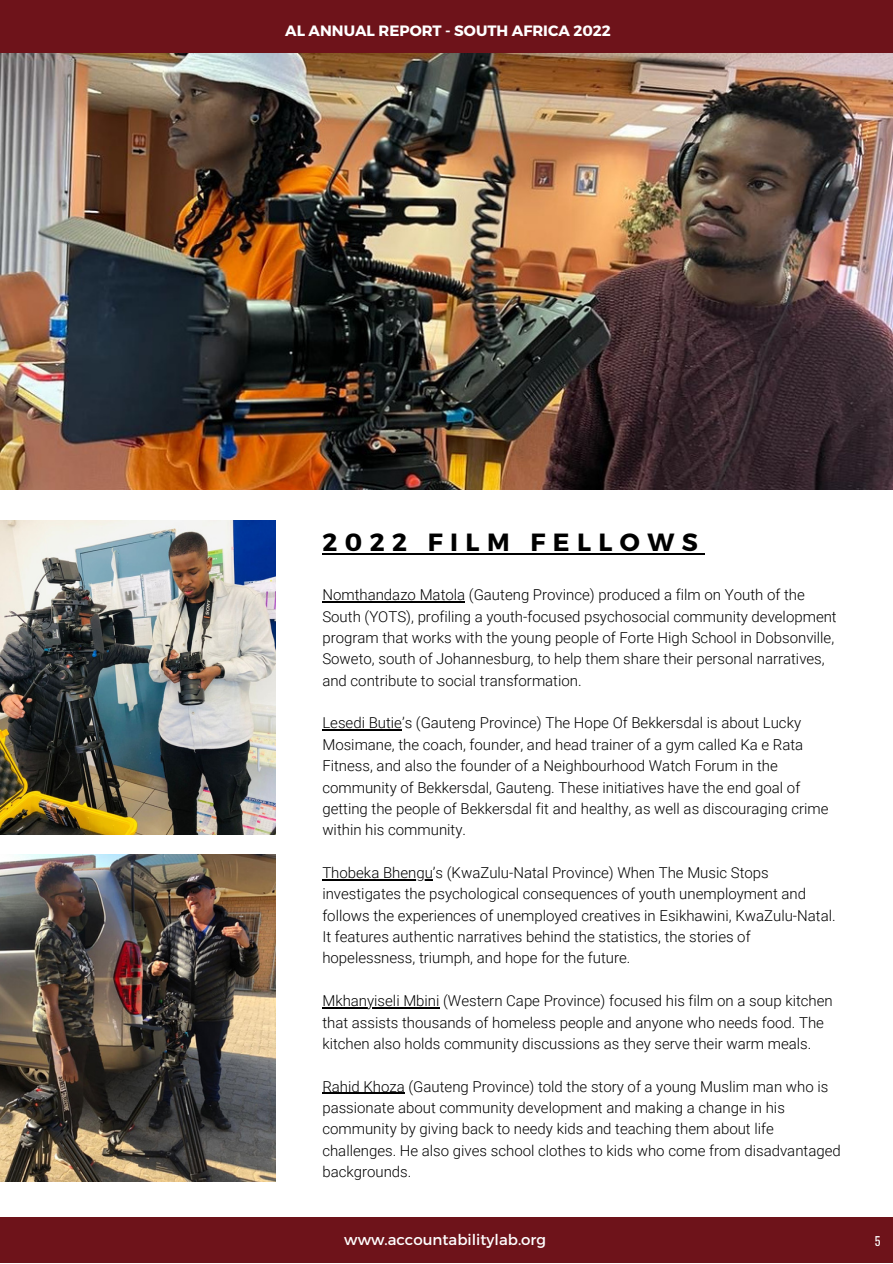
<style>
.page{position:relative;width:893px;height:1264px;background:#fff}
.page>*{position:absolute;margin:0;border:0;box-sizing:border-box;transform-origin:0 0}
.t1{font:700 24.9px "Montserrat";letter-spacing:.3em;color:#000}
.t2{font:300 15px/21.3px "Roboto";color:#000}
.t3{font:700 15px "Montserrat";color:#fff}
.t4{font:15px "Montserrat";color:#fff}
.t5{font:12px "Oswald";color:#fff}
</style>
<div class="page">
<div style="left:0;top:1217px;width:892px;height:45px;background:#6e131a"></div>
<div style="left:0;top:0;width:892px;height:54px;background:#6e131a"></div>
<hr style="left:322px;top:553px;width:383px;height:2px;background:#000">
<hr style="left:322px;top:601px;width:143px;height:1px;background:#000">
<hr style="left:322px;top:729px;width:80px;height:1px;background:#000">
<hr style="left:322px;top:879px;width:111px;height:1px;background:#000">
<hr style="left:322px;top:1007px;width:117px;height:1px;background:#000">
<hr style="left:322px;top:1092px;width:83px;height:1px;background:#000">
<img style="left:0;top:54px;width:892px;height:436px">
<img style="left:0;top:520px;width:275px;height:314px">
<img style="left:0;top:854px;width:275px;height:327px">
<p class="t3" style="left:285px;top:20px;width:327px">AL ANNUAL REPORT - SOUTH AFRICA 2022</p>
<p class="t1" style="left:322px;top:526px;width:377px">2022 FILM FELLOWS</p>
<p class="t2" style="left:322px;top:584px;width:516px">Nomthandazo Matola (Gauteng Province) produced a film on Youth of the South (YOTS), profiling a youth-focused psychosocial community development program that works with the young people of Forte High School in Dobsonville, Soweto, south of Johannesburg, to help them share their personal narratives, and contribute to social transformation.</p>
<p class="t2" style="left:322px;top:712px;width:507px">Lesedi Butie’s (Gauteng Province) The Hope Of Bekkersdal is about Lucky Mosimane, the coach, founder, and head trainer of a gym called Ka e Rata Fitness, and also the founder of a Neighbourhood Watch Forum in the community of Bekkersdal, Gauteng. These initiatives have the end goal of getting the people of Bekkersdal fit and healthy, as well as discouraging crime within his community.</p>
<p class="t2" style="left:322px;top:862px;width:515px">Thobeka Bhengu’s (KwaZulu-Natal Province) When The Music Stops investigates the psychological consequences of youth unemployment and follows the experiences of unemployed creatives in Esikhawini, KwaZulu-Natal.<br>It features authentic narratives behind the statistics, the stories of hopelessness, triumph, and hope for the future.</p>
<p class="t2" style="left:322px;top:990px;width:512px">Mkhanyiseli Mbini (Western Cape Province) focused his film on a soup kitchen that assists thousands of homeless people and anyone who needs food. The kitchen also holds community discussions as they serve their warm meals.</p>
<p class="t2" style="left:322px;top:1075px;width:520px">Rahid Khoza (Gauteng Province) told the story of a young Muslim man who is passionate about community development and making a change in his community by giving back to needy kids and teaching them about life challenges. He also gives school clothes to kids who come from disadvantaged backgrounds.</p>
<p class="t4" style="left:344px;top:1229px;width:203px">www.accountabilitylab.org</p>
<p class="t5" style="left:874px;top:1231px;width:7px">5</p>
</div>
